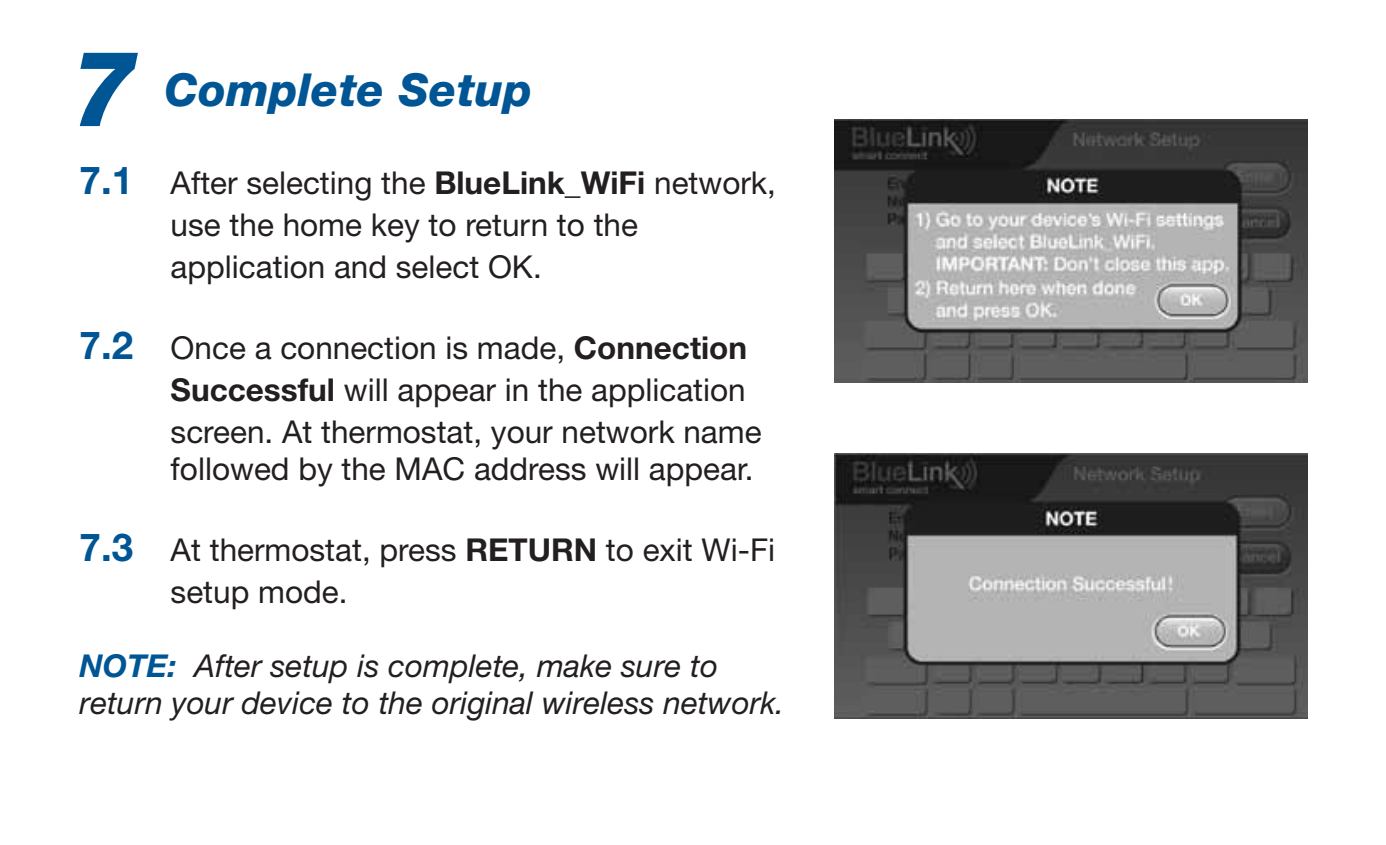
<style>
.page{position:relative;width:1386px;height:845px;background:#fff}
.page>*{position:absolute;margin:0;border:0;box-sizing:border-box;transform-origin:0 0}
.t1{font:italic 800 105px "Helvetica Neue LT Std";color:#005695}
.t2{font:italic 800 45.5px "Helvetica Neue LT Std";color:#005695}
.t3{font:31.5px/42px "Helvetica Neue LT Std";color:#231f20}
.t4{font:italic 31.5px/37.8px "Helvetica Neue LT Std";color:#231f20}
.s1{font-weight:700;font-size:38.5px;color:#005695}
.s2{font-weight:700}
.s3{font-weight:700;color:#005695}
</style>
<div class="page">
<img style="left:834px;top:119px;width:473px;height:263px">
<img style="left:834px;top:453px;width:474px;height:265px">
<p class="t1" style="left:71px;top:26px;width:68px">7</p>
<p class="t2" style="left:165px;top:62px;width:369px">Complete Setup</p>
<p class="t3" style="left:171px;top:161px;width:607px;text-indent:-91px"><span class="s1">7.1</span> After selecting the <span class="s2">BlueLink_WiFi</span> network, use the home key to return to the application and select OK.</p>
<p class="t3" style="left:171px;top:326px;width:593px;text-indent:-91px"><span class="s1">7.2</span> Once a connection is made, <span class="s2">Connection<br>Successful</span> will appear in the application screen. At thermostat, your network name</p>
<p class="t3" style="left:171px;top:447px;width:584px">followed by the MAC address will appear.</p>
<p class="t3" style="left:171px;top:528px;width:606px;text-indent:-91px"><span class="s1">7.3</span> At thermostat, press <span class="s2">RETURN</span> to exit Wi-Fi setup mode.</p>
<p class="t4" style="left:80px;top:645px;width:706px"><span class="s3">NOTE:</span> After setup is complete, make sure to return your device to the original wireless network.</p>
</div>
